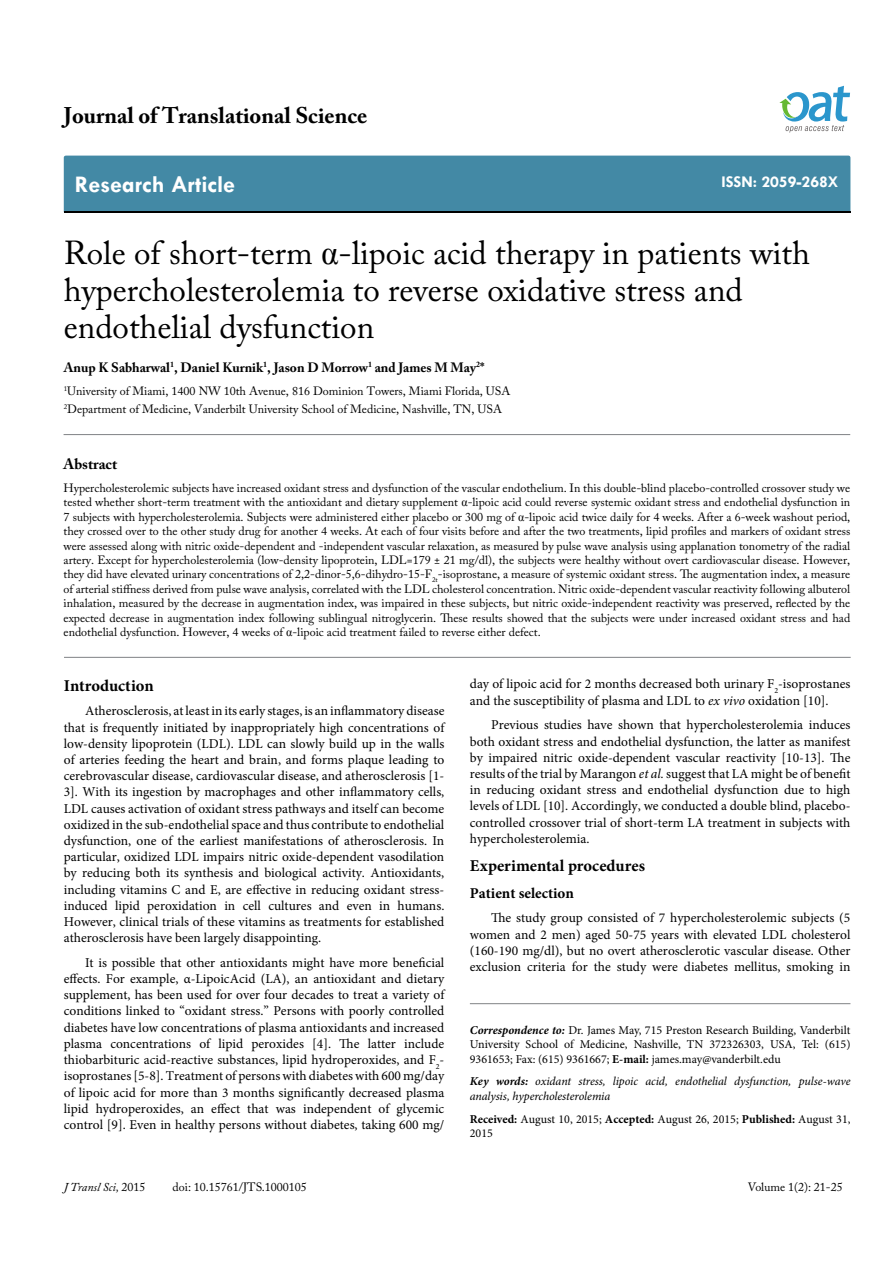
<style>
.page{position:relative;width:893px;height:1263px;background:#fff}
.page>*{position:absolute;margin:0;border:0;box-sizing:border-box;transform-origin:0 0}
.t1{font:33px/37.5px "Adobe Caslon Pro";color:#000}
.t2{font:700 24px "Tw Cen";color:#fff}
.t3{font:700 22.5px "Adobe Caslon Pro";color:#000}
.t4{font:700 16.5px "Minion Pro";letter-spacing:.005em;color:#000}
.t5{font:700 16.5px "Tw Cen";color:#fff}
.t6{font:700 15px "Minion Pro";color:#000}
.t7{font:700 15px "Adobe Caslon Pro";color:#000}
.t8{font:13.5px/16.2px "Minion Pro";color:#000;text-align:justify}
.t9{font:700 13.5px "Adobe Caslon Pro";color:#000}
.t10{font:12px/14.4px "Adobe Caslon Pro";color:#000}
.t11{font:12px/14.4px "Minion Pro";color:#000;text-align:justify}
.t12{font:italic 12px/14.4px "Minion Pro";letter-spacing:-.01em;color:#000}
.t13{font:italic 12px "Adobe Caslon Pro";color:#000}
.s1{font-family:"Times New Roman"}
.s2{font-style:italic}
.s3{font-weight:700;font-style:italic}
.s4{font-weight:700}
.s5{font-style:normal}
</style>
<div class="page">
<div style="left:64px;top:156px;width:786px;height:56px;background:#4389a5"></div>
<svg style="left:779px;top:86px;width:71px;height:47px"></svg>
<hr style="left:64px;top:434px;width:786px;height:1px;background:#808285">
<hr style="left:64px;top:657px;width:787px;height:1px;background:#808285">
<hr style="left:470px;top:1003px;width:380px;height:1px;background:#808285">
<h3 class="t3" style="left:64px;top:102px;width:305px">Journal of Translational Science</h3>
<h2 class="t2" style="left:75px;top:170px;width:162px">Research Article</h2>
<p class="t5" style="left:721px;top:172px;width:119px">ISSN: 2059-268X</p>
<h1 class="t1" style="left:64px;top:233px;width:747px">Role of short-term <span class="s1">α</span>-lipoic acid therapy in patients with hypercholesterolemia to reverse oxidative stress and endothelial dysfunction</h1>
<p class="t9" style="left:64px;top:359px;width:422px">Anup K Sabharwal<sup>1</sup>, Daniel Kurnik<sup>1</sup>, Jason D Morrow<sup>1</sup> and James M May<sup>2</sup>*</p>
<p class="t10" style="left:64px;top:381px;width:448px;line-height:18.6px"><sup>1</sup>University of Miami, 1400 NW 10th Avenue, 816 Dominion Towers, Miami Florida, USA<br><sup>2</sup>Department of Medicine, Vanderbilt University School of Medicine, Nashville, TN, USA</p>
<p class="t7" style="left:64px;top:455px;width:55px">Abstract</p>
<p class="t10" style="left:64px;top:481px;width:788px;text-align:justify">Hypercholesterolemic subjects have increased oxidant stress and dysfunction of the vascular endothelium. In this double-blind placebo-controlled crossover study we tested whether short-term treatment with the antioxidant and dietary supplement <span class="s1">α</span>-lipoic acid could reverse systemic oxidant stress and endothelial dysfunction in 7 subjects with hypercholesterolemia. Subjects were administered either placebo or 300 mg of <span class="s1">α</span>-lipoic acid twice daily for 4 weeks. After a 6-week washout period, they crossed over to the other study drug for another 4 weeks. At each of four visits before and after the two treatments, lipid profiles and markers of oxidant stress were assessed along with nitric oxide-dependent and -independent vascular relaxation, as measured by pulse wave analysis using applanation tonometry of the radial artery. Except for hypercholesterolemia (low-density lipoprotein, LDL=179 ± 21 mg/dl), the subjects were healthy without overt cardiovascular disease. However, they did have elevated urinary concentrations of 2,2-dinor-5,6-dihydro-15-F<sub>2t</sub>-isoprostane, a measure of systemic oxidant stress. The augmentation index, a measure of arterial stiffness derived from pulse wave analysis, correlated with the LDL cholesterol concentration. Nitric oxide-dependent vascular reactivity following albuterol inhalation, measured by the decrease in augmentation index, was impaired in these subjects, but nitric oxide-independent reactivity was preserved, reflected by the expected decrease in augmentation index following sublingual nitroglycerin. These results showed that the subjects were under increased oxidant stress and had endothelial dysfunction. However, 4 weeks of <span class="s1">α</span>-lipoic acid treatment failed to reverse either defect.</p>
<p class="t4" style="left:64px;top:674px;width:91px">Introduction</p>
<p class="t8" style="left:64px;top:703px;width:382px;text-indent:21px">Atherosclerosis, at least in its early stages, is an inflammatory disease that is frequently initiated by inappropriately high concentrations of low-density lipoprotein (LDL). LDL can slowly build up in the walls of arteries feeding the heart and brain, and forms plaque leading to cerebrovascular disease, cardiovascular disease, and atherosclerosis [1- 3]. With its ingestion by macrophages and other inflammatory cells, LDL causes activation of oxidant stress pathways and itself can become oxidized in the sub-endothelial space and thus contribute to endothelial dysfunction, one of the earliest manifestations of atherosclerosis. In particular, oxidized LDL impairs nitric oxide-dependent vasodilation by reducing both its synthesis and biological activity. Antioxidants, including vitamins C and E, are effective in reducing oxidant stress&shy;induced lipid peroxidation in cell cultures and even in humans.<br>However, clinical trials of these vitamins as treatments for established atherosclerosis have been largely disappointing.</p>
<p class="t8" style="left:64px;top:954px;width:382px;text-indent:21px">It is possible that other antioxidants might have more beneficial effects. For example, α-LipoicAcid (LA), an antioxidant and dietary supplement, has been used for over four decades to treat a variety of conditions linked to “oxidant stress.” Persons with poorly controlled diabetes have low concentrations of plasma antioxidants and increased plasma concentrations of lipid peroxides [4]. The latter include thiobarbituric acid-reactive substances, lipid hydroperoxides, and F<sub>2</sub>- isoprostanes [5-8]. Treatment of persons with diabetes with 600 mg/day of lipoic acid for more than 3 months significantly decreased plasma lipid hydroperoxides, an effect that was independent of glycemic control [9]. Even in healthy persons without diabetes, taking 600 mg/</p>
<p class="t8" style="left:470px;top:676px;width:382px">day of lipoic acid for 2 months decreased both urinary F<sub>2</sub>-isoprostanes and the susceptibility of plasma and LDL to <span class="s2">ex vivo</span> oxidation [10].</p>
<p class="t8" style="left:470px;top:717px;width:382px;text-indent:21px">Previous studies have shown that hypercholesterolemia induces both oxidant stress and endothelial dysfunction, the latter as manifest by impaired nitric oxide-dependent vascular reactivity [10-13]. The results of the trial by Marangon <span class="s2">et al.</span> suggest that LA might be of benefit in reducing oxidant stress and endothelial dysfunction due to high levels of LDL [10]. Accordingly, we conducted a double blind, placebo&shy;controlled crossover trial of short-term LA treatment in subjects with hypercholesterolemia.</p>
<p class="t4" style="left:470px;top:854px;width:177px">Experimental procedures</p>
<p class="t6" style="left:470px;top:882px;width:106px">Patient selection</p>
<p class="t8" style="left:470px;top:910px;width:382px;text-indent:21px">The study group consisted of 7 hypercholesterolemic subjects (5 women and 2 men) aged 50-75 years with elevated LDL cholesterol (160-190 mg/dl), but no overt atherosclerotic vascular disease. Other exclusion criteria for the study were diabetes mellitus, smoking in</p>
<p class="t11" style="left:470px;top:1023px;width:382px"><span class="s3">Correspondence to:</span> Dr. James May, 715 Preston Research Building, Vanderbilt University School of Medicine, Nashville, TN 372326303, USA, Tel: (615)<br>9361653; Fax: (615) 9361667; <span class="s4">E-mail:</span> james.may@vanderbilt.edu</p>
<p class="t12" style="left:470px;top:1074px;width:382px"><span class="s4">Key words:</span> oxidant stress, lipoic acid, endothelial dysfunction, pulse-wave analysis, hypercholesterolemia</p>
<p class="t11" style="left:470px;top:1112px;width:382px"><span class="s4">Received:</span> August 10, 2015; <span class="s4">Accepted:</span> August 26, 2015; <span class="s4">Published:</span> August 31,<br>2015</p>
<p class="t13" style="left:64px;top:1180px;width:83px">J Transl Sci, <span class="s5">2015</span></p>
<p class="t10" style="left:173px;top:1180px;width:136px">doi: 10.15761/JTS.1000105</p>
<p class="t10" style="left:748px;top:1180px;width:96px">Volume 1(2): 21-25</p>
</div>
